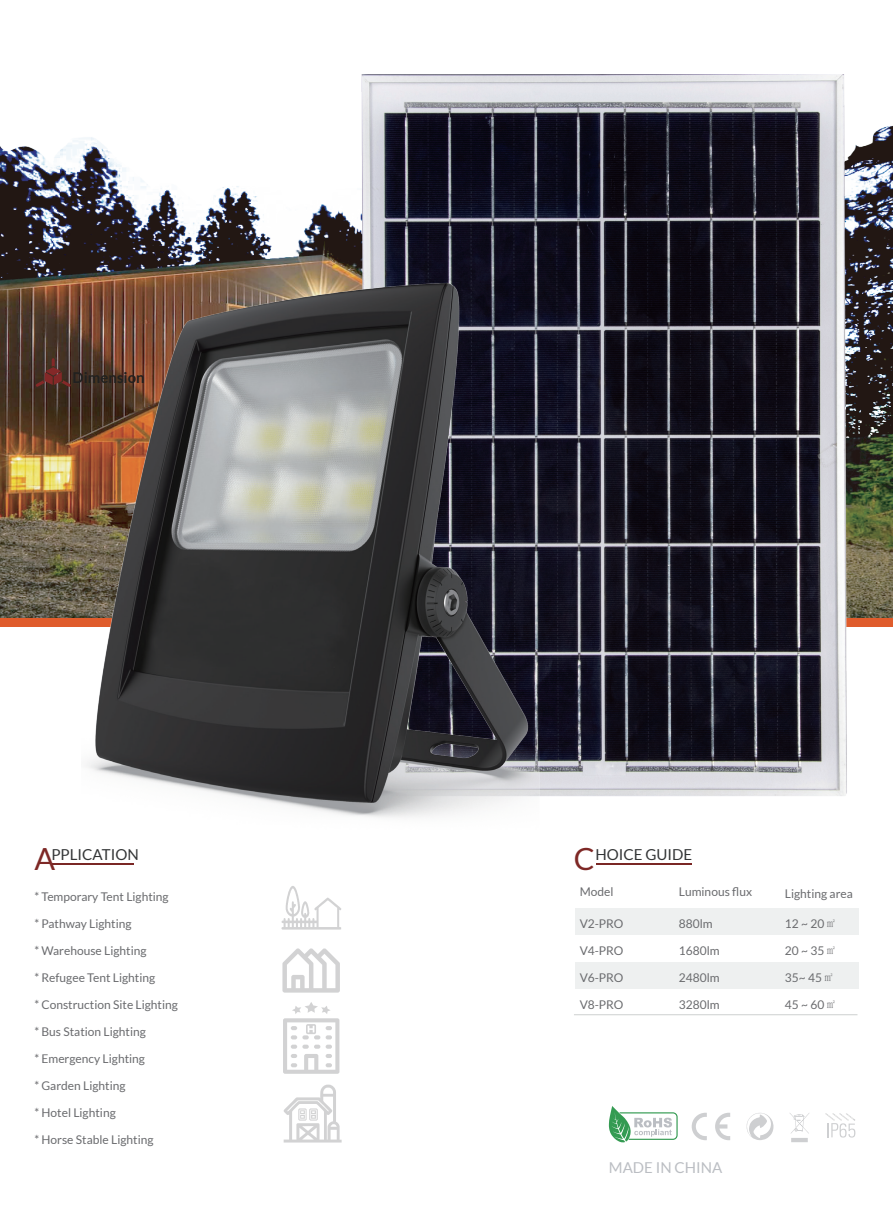
<style>
.page{position:relative;width:893px;height:1212px;background:#fff}
.page>*{position:absolute;margin:0;border:0;box-sizing:border-box;transform-origin:0 0}
.t1{font:15.15px "Lato";color:#333536}
.t2{font:15px "Lato";color:#bbbec3}
.t3{font:700 15px "Lato";color:#212120}
.t4{font:12px "Lato";color:#6a6b6e}
.s1{font-size:30.45px;color:#7e2826}
.s2{font-family:"Adobe Song Std";font-weight:300}
</style>
<div class="page">
<div style="left:0;top:601px;width:893px;height:26px;background:#df5c2c"></div>
<img style="left:0;top:125px;width:893px;height:492px">
<img style="left:345px;top:74px;width:508px;height:722px">
<img style="left:81px;top:280px;width:458px;height:538px">
<svg style="left:692px;top:1113px;width:38px;height:27px"></svg>
<svg style="left:746px;top:1113px;width:28px;height:27px"></svg>
<svg style="left:790px;top:1113px;width:19px;height:29px"></svg>
<svg style="left:825px;top:1113px;width:31px;height:25px"></svg>
<svg style="left:609px;top:1106px;width:69px;height:36px"></svg>
<svg style="left:282px;top:948px;width:58px;height:44px"></svg>
<svg style="left:283px;top:1002px;width:56px;height:72px"></svg>
<svg style="left:281px;top:886px;width:60px;height:43px"></svg>
<svg style="left:284px;top:1084px;width:58px;height:58px"></svg>
<div style="left:575px;top:908px;width:283px;height:27px;background:#eef0f0"></div>
<div style="left:575px;top:962px;width:283px;height:26px;background:#eef0f0"></div>
<hr style="left:574px;top:1014px;width:283px;height:1px;background:#cdd0cf">
<svg style="left:36px;top:358px;width:35px;height:29px"></svg>
<hr style="left:53px;top:864px;width:51px;height:1px;background:#7a2725">
<hr style="left:82px;top:864px;width:51px;height:1px;background:#7a2725">
<hr style="left:597px;top:864px;width:51px;height:1px;background:#7a2725">
<hr style="left:641px;top:864px;width:51px;height:1px;background:#7a2725">
<p class="t3" style="left:73px;top:369px;width:74px">Dimension</p>
<p class="t1" style="left:34px;top:846px;width:106px"><span class="s1">A</span>PPLICATION</p>
<p class="t1" style="left:574px;top:846px;width:120px"><span class="s1">C</span>HOICE GUIDE</p>
<p class="t4" style="left:34px;top:890px;width:136px">* Temporary Tent Lighting</p>
<p class="t4" style="left:34px;top:917px;width:99px">* Pathway Lighting</p>
<p class="t4" style="left:34px;top:944px;width:114px">* Warehouse Lighting</p>
<p class="t4" style="left:34px;top:971px;width:122px">* Refugee Tent Lighting</p>
<p class="t4" style="left:34px;top:998px;width:145px">* Construction Site Lighting</p>
<p class="t4" style="left:34px;top:1025px;width:113px">* Bus Station Lighting</p>
<p class="t4" style="left:34px;top:1052px;width:112px">* Emergency Lighting</p>
<p class="t4" style="left:34px;top:1079px;width:93px">* Garden Lighting</p>
<p class="t4" style="left:34px;top:1106px;width:83px">* Hotel Lighting</p>
<p class="t4" style="left:34px;top:1133px;width:121px">* Horse Stable Lighting</p>
<p class="t4" style="left:580px;top:885px;width:35px">Model</p>
<p class="t4" style="left:679px;top:885px;width:75px">Luminous flux</p>
<p class="t4" style="left:785px;top:886px;width:70px">Lighting area</p>
<p class="t4" style="left:580px;top:916px;width:45px">V2-PRO</p>
<p class="t4" style="left:580px;top:943px;width:45px">V4-PRO</p>
<p class="t4" style="left:580px;top:970px;width:45px">V6-PRO</p>
<p class="t4" style="left:580px;top:997px;width:45px">V8-PRO</p>
<p class="t4" style="left:679px;top:916px;width:35px">880lm</p>
<p class="t4" style="left:679px;top:943px;width:42px">1680lm</p>
<p class="t4" style="left:679px;top:970px;width:42px">2480lm</p>
<p class="t4" style="left:679px;top:997px;width:42px">3280lm</p>
<p class="t2" style="left:609px;top:1159px;width:115px">MADE IN CHINA</p>
<p class="t4" style="left:785px;top:917px;width:53px">12 ~ 20<span class="s2">㎡</span></p>
<p class="t4" style="left:785px;top:944px;width:53px">20 ~ 35<span class="s2">㎡</span></p>
<p class="t4" style="left:785px;top:971px;width:51px">35~ 45<span class="s2">㎡</span></p>
<p class="t4" style="left:785px;top:998px;width:53px">45 ~ 60<span class="s2">㎡</span></p>
</div>
